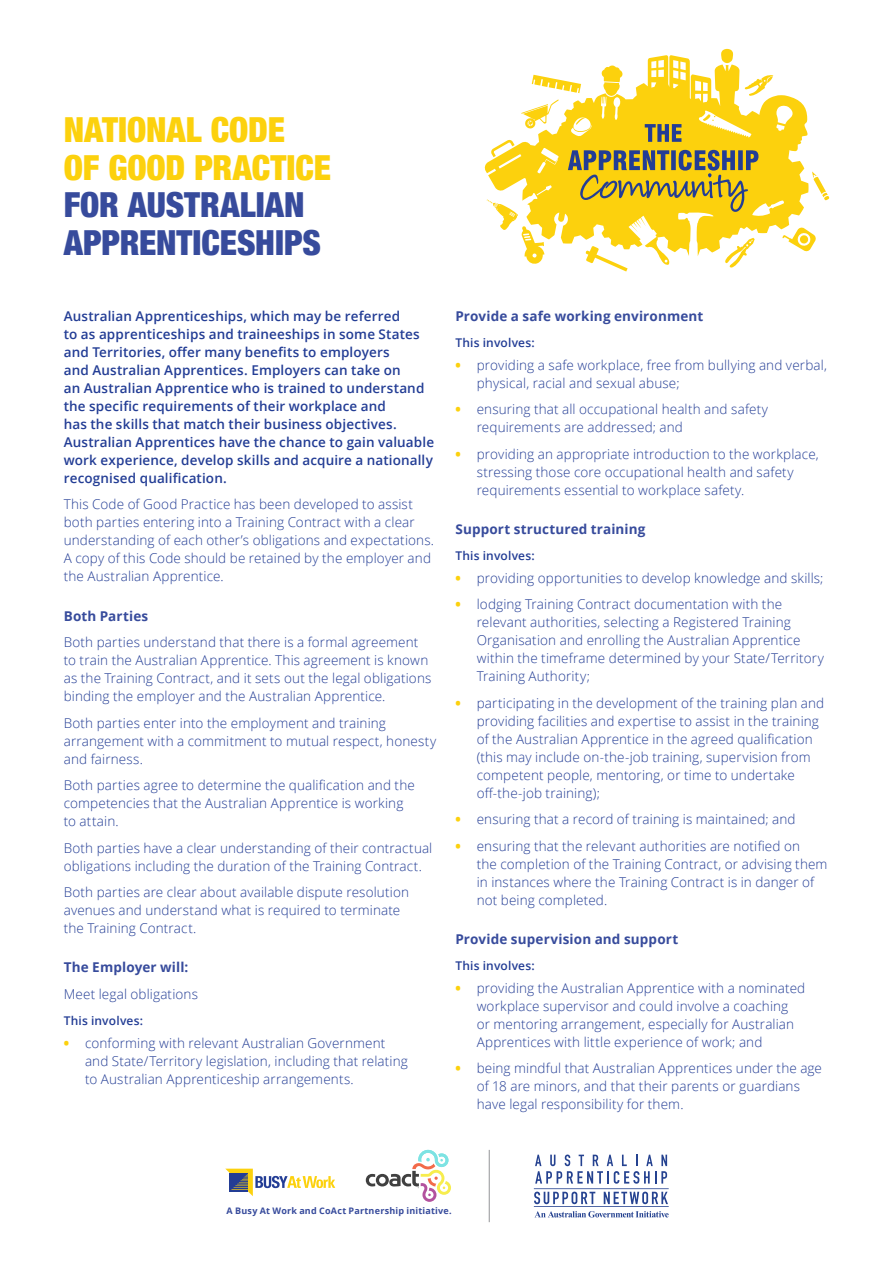
<style>
.page{position:relative;width:893px;height:1263px;background:#fff}
.page>*{position:absolute;margin:0;border:0;box-sizing:border-box;transform-origin:0 0}
.sub_header{font:900 condensed 34.5px/37.5px "Helvetica Neue";letter-spacing:-.005em;color:#374b9c}
.Body_Apprenticeship{font:300 13.5px/18px "Open Sans";letter-spacing:.01em;color:#233d95}
.Body_Apprenticeship-2{font:600 13.5px/18px "Open Sans";letter-spacing:.01em;color:#233d95}
.sub_sub_header{font:700 13.5px "Open Sans";letter-spacing:.01em;color:#374b9c}
.Body_Apprenticeship-3{font:600 12px "Open Sans";letter-spacing:.015em;color:#233d95}
.sub_header-2{font:700 9px "Open Sans";letter-spacing:.025em;color:#374b9c}
.s1{color:#fcd10d}
.s2{font-weight:800;color:#fcd10d}
</style>
<div class="page">
<svg style="left:721px;top:49px;width:12px;height:6px"></svg>
<svg style="left:484px;top:55px;width:324px;height:210px;fill:#fcd10d"></svg>
<svg style="left:745px;top:75px;width:28px;height:22px"></svg>
<svg style="left:812px;top:172px;width:17px;height:28px"></svg>
<svg style="left:521px;top:99px;width:38px;height:30px"></svg>
<svg style="left:782px;top:227px;width:34px;height:25px"></svg>
<svg style="left:491px;top:139px;width:24px;height:18px"></svg>
<svg style="left:724px;top:238px;width:31px;height:30px"></svg>
<svg style="left:487px;top:199px;width:57px;height:66px"></svg>
<svg style="left:585px;top:246px;width:43px;height:25px"></svg>
<svg style="left:532px;top:75px;width:49px;height:18px"></svg>
<svg style="left:601px;top:66px;width:22px;height:30px"></svg>
<svg style="left:576px;top:118px;width:10px;height:7px"></svg>
<svg style="left:645px;top:124px;width:36px;height:18px"></svg>
<svg style="left:568px;top:150px;width:190px;height:62px"></svg>
<svg style="left:225px;top:1169px;width:110px;height:27px"></svg>
<svg style="left:366px;top:1150px;width:85px;height:52px"></svg>
<svg style="left:534px;top:1154px;width:135px;height:63px"></svg>
<hr style="left:489px;top:1150px;width:1px;height:72px;background:#939598">
<p class="sub_header" style="left:64px;top:109px;width:269px"><span class="s1">NATIONAL CODE<br>OF GOOD PRACTICE<br></span>FOR AUSTRALIAN<br>APPRENTICESHIPS</p>
<p class="Body_Apprenticeship-2" style="left:64px;top:307px;width:372px">Australian Apprenticeships, which may be referred<br>to as apprenticeships and traineeships in some States and Territories, offer many benefits to employers<br>and Australian Apprentices. Employers can take on<br>an Australian Apprentice who is trained to understand the specific requirements of their workplace and<br>has the skills that match their business objectives.<br>Australian Apprentices have the chance to gain valuable work experience, develop skills and acquire a nationally recognised qualification.</p>
<p class="Body_Apprenticeship" style="left:64px;top:495px;width:372px">This Code of Good Practice has been developed to assist both parties entering into a Training Contract with a clear understanding of each other’s obligations and expectations.<br>A copy of this Code should be retained by the employer and the Australian Apprentice.</p>
<p class="sub_sub_header" style="left:64px;top:606px;width:86px">Both Parties</p>
<p class="Body_Apprenticeship" style="left:64px;top:633px;width:369px">Both parties understand that there is a formal agreement to train the Australian Apprentice. This agreement is known as the Training Contract, and it sets out the legal obligations binding the employer and the Australian Apprentice.</p>
<p class="Body_Apprenticeship" style="left:64px;top:713px;width:374px">Both parties enter into the employment and training arrangement with a commitment to mutual respect, honesty and fairness.</p>
<p class="Body_Apprenticeship" style="left:64px;top:776px;width:353px">Both parties agree to determine the qualification and the competencies that the Australian Apprentice is working to attain.</p>
<p class="Body_Apprenticeship" style="left:64px;top:838px;width:370px">Both parties have a clear understanding of their contractual obligations including the duration of the Training Contract.</p>
<p class="Body_Apprenticeship" style="left:64px;top:883px;width:347px">Both parties are clear about available dispute resolution avenues and understand what is required to terminate the Training Contract.</p>
<p class="sub_sub_header" style="left:64px;top:958px;width:126px">The Employer will:</p>
<p class="Body_Apprenticeship" style="left:64px;top:985px;width:136px">Meet legal obligations</p>
<p class="Body_Apprenticeship-3" style="left:64px;top:1013px;width:81px">This involves:</p>
<p class="Body_Apprenticeship" style="left:85px;top:1033px;width:324px;text-indent:-21px"><span class="s2">•</span> conforming with relevant Australian Government and State/Territory legislation, including that relating to Australian Apprenticeship arrangements.</p>
<p class="sub_sub_header" style="left:455px;top:306px;width:249px">Provide a safe working environment</p>
<p class="Body_Apprenticeship-3" style="left:455px;top:335px;width:81px">This involves:</p>
<p class="Body_Apprenticeship" style="left:477px;top:355px;width:352px;text-indent:-21px"><span class="s2">•</span> providing a safe workplace, free from bullying and verbal, physical, racial and sexual abuse;</p>
<p class="Body_Apprenticeship" style="left:477px;top:400px;width:293px;text-indent:-21px"><span class="s2">•</span> ensuring that all occupational health and safety requirements are addressed; and</p>
<p class="Body_Apprenticeship" style="left:477px;top:444px;width:343px;text-indent:-21px"><span class="s2">•</span> providing an appropriate introduction to the workplace, stressing those core occupational health and safety requirements essential to workplace safety.</p>
<p class="sub_sub_header" style="left:455px;top:519px;width:191px">Support structured training</p>
<p class="Body_Apprenticeship-3" style="left:455px;top:548px;width:81px">This involves:</p>
<p class="Body_Apprenticeship" style="left:455px;top:568px;width:370px"><span class="s2">•</span> providing opportunities to develop knowledge and skills;</p>
<p class="Body_Apprenticeship" style="left:477px;top:595px;width:349px;text-indent:-21px"><span class="s2">•</span> lodging Training Contract documentation with the relevant authorities, selecting a Registered Training Organisation and enrolling the Australian Apprentice within the timeframe determined by your State/Territory Training Authority;</p>
<p class="Body_Apprenticeship" style="left:477px;top:693px;width:349px;text-indent:-21px"><span class="s2">•</span> participating in the development of the training plan and providing facilities and expertise to assist in the training of the Australian Apprentice in the agreed qualification (this may include on-the-job training, supervision from competent people, mentoring, or time to undertake off-the-job training);</p>
<p class="Body_Apprenticeship" style="left:455px;top:810px;width:342px"><span class="s2">•</span> ensuring that a record of training is maintained; and</p>
<p class="Body_Apprenticeship" style="left:477px;top:836px;width:352px;text-indent:-21px"><span class="s2">•</span> ensuring that the relevant authorities are notified on<br>the completion of the Training Contract, or advising them in instances where the Training Contract is in danger of not being completed.</p>
<p class="sub_sub_header" style="left:455px;top:929px;width:224px">Provide supervision and support</p>
<p class="Body_Apprenticeship-3" style="left:455px;top:958px;width:81px">This involves:</p>
<p class="Body_Apprenticeship" style="left:477px;top:978px;width:330px;text-indent:-21px"><span class="s2">•</span> providing the Australian Apprentice with a nominated workplace supervisor and could involve a coaching<br>or mentoring arrangement, especially for Australian Apprentices with little experience of work; and</p>
<p class="Body_Apprenticeship" style="left:477px;top:1059px;width:347px;text-indent:-21px"><span class="s2">•</span> being mindful that Australian Apprentices under the age of 18 are minors, and that their parents or guardians have legal responsibility for them.</p>
<p class="sub_header-2" style="left:226px;top:1205px;width:227px">A Busy At Work and CoAct Partnership initiative.</p>
</div>
